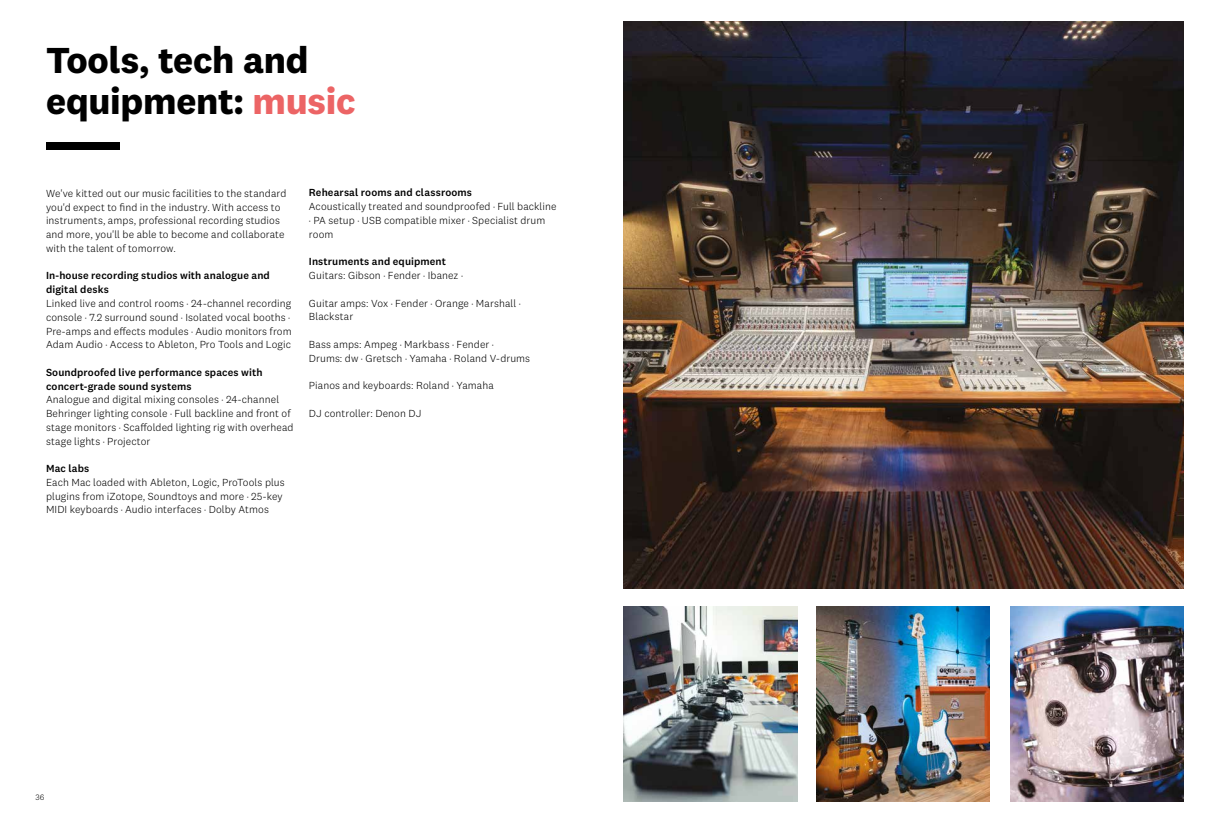
<style>
.page{position:relative;width:1205px;height:823px;background:#fff}
.page>*{position:absolute;margin:0;border:0;box-sizing:border-box;transform-origin:0 0}
.t1{font:700 37.5px/41.2px "National 2";letter-spacing:-.005em;color:#000}
.t2{font:300 10.62px/13.8px "National 2";letter-spacing:.01em;color:#000}
.t3{font:500 10.62px/13.8px "National 2";letter-spacing:.01em;color:#000}
.t4{font:300 8.12px "National 2";color:#000}
.s1{color:#ec6465}
</style>
<div class="page">
<div style="left:46px;top:141px;width:73px;height:8px;background:#000"></div>
<img style="left:624px;top:21px;width:559px;height:567px">
<img style="left:624px;top:606px;width:173px;height:195px">
<img style="left:1010px;top:606px;width:173px;height:195px">
<img style="left:816px;top:606px;width:173px;height:195px">
<h1 class="t1" style="left:46px;top:39px;width:311px">Tools, tech and equipment: <span class="s1">music</span></h1>
<p class="t2" style="left:46px;top:186px;width:242px">We've kitted out our music facilities to the standard you'd expect to find in the industry. With access to instruments, amps, professional recording studios and more, you'll be able to become and collaborate with the talent of tomorrow.</p>
<p class="t3" style="left:46px;top:269px;width:225px">In-house recording studios with analogue and digital desks</p>
<p class="t2" style="left:46px;top:296px;width:247px">Linked live and control rooms · 24-channel recording console · 7.2 surround sound · Isolated vocal booths · Pre-amps and effects modules · Audio monitors from Adam Audio · Access to Ableton, Pro Tools and Logic</p>
<p class="t3" style="left:46px;top:365px;width:218px">Soundproofed live performance spaces with concert-grade sound systems</p>
<p class="t2" style="left:46px;top:392px;width:249px">Analogue and digital mixing consoles · 24-channel Behringer lighting console · Full backline and front of stage monitors · Scaffolded lighting rig with overhead stage lights · Projector</p>
<p class="t3" style="left:46px;top:461px;width:45px">Mac labs</p>
<p class="t2" style="left:46px;top:475px;width:240px">Each Mac loaded with Ableton, Logic, ProTools plus plugins from iZotope, Soundtoys and more · 25-key<br>MIDI keyboards · Audio interfaces · Dolby Atmos</p>
<p class="t3" style="left:309px;top:186px;width:165px">Rehearsal rooms and classrooms</p>
<p class="t2" style="left:309px;top:199px;width:249px">Acoustically treated and soundproofed · Full backline · PA setup · USB compatible mixer · Specialist drum room</p>
<p class="t3" style="left:309px;top:254px;width:139px">Instruments and equipment</p>
<p class="t2" style="left:309px;top:268px;width:156px">Guitars: Gibson · Fender · Ibanez ·</p>
<p class="t2" style="left:309px;top:296px;width:213px">Guitar amps: Vox · Fender · Orange · Marshall ·<br>Blackstar</p>
<p class="t2" style="left:309px;top:337px;width:223px">Bass amps: Ampeg · Markbass · Fender ·<br>Drums: dw · Gretsch · Yamaha · Roland V-drums</p>
<p class="t2" style="left:309px;top:378px;width:186px">Pianos and keyboards: Roland · Yamaha</p>
<p class="t2" style="left:309px;top:406px;width:114px">DJ controller: Denon DJ</p>
<p class="t4" style="left:36px;top:792px;width:10px">36</p>
</div>
